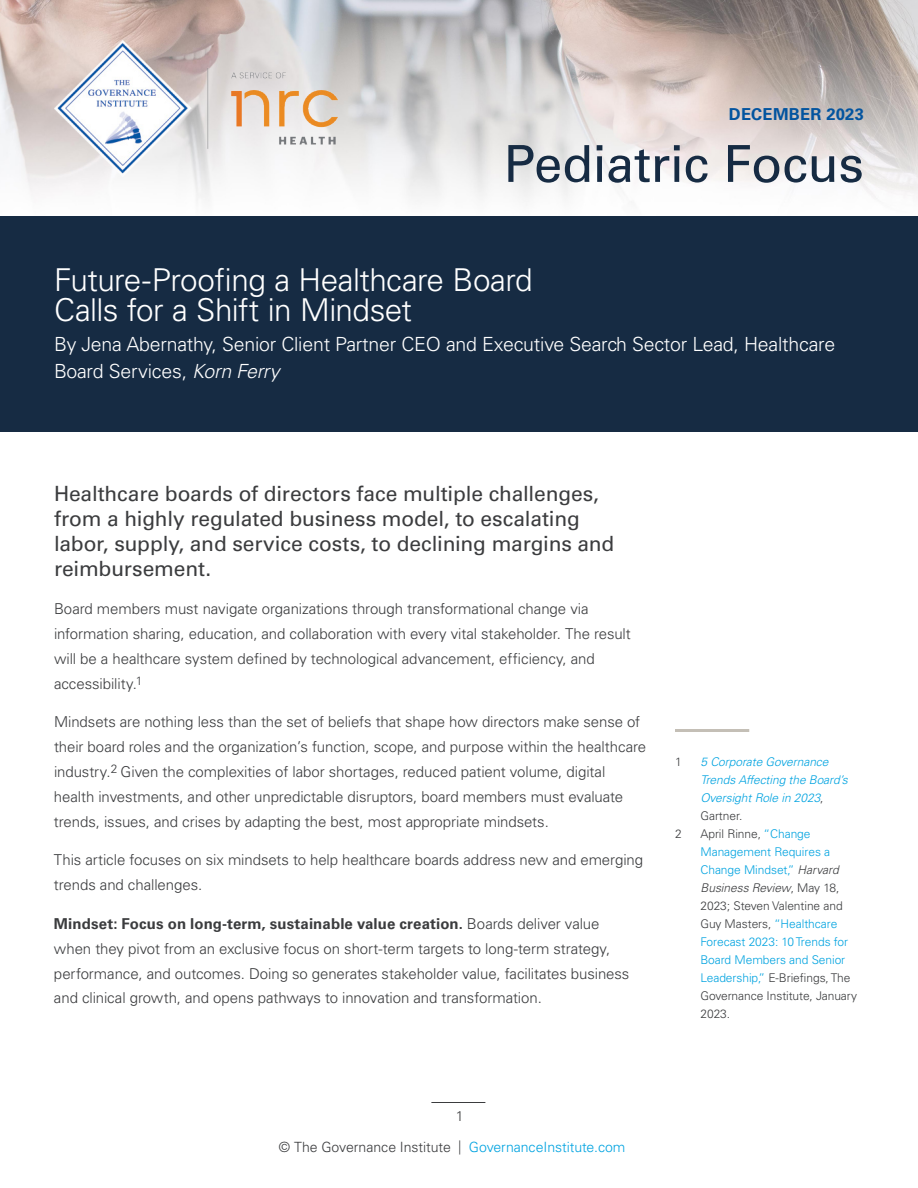
<style>
.page{position:relative;width:918px;height:1188px;background:#fff}
.page>*{position:absolute;margin:0;border:0;box-sizing:border-box;transform-origin:0 0}
.t1{font:51px "Univers LT Std";letter-spacing:-.01em;color:#162b43}
.t2{font:300 31.5px/30px "Univers LT Std";letter-spacing:-.02em;color:#fff}
.t3{font:21px/24.9px "Univers LT Std";letter-spacing:-.005em;color:#3b3c3e}
.t4{font:300 19.5px/27px "Univers LT Std";letter-spacing:-.01em;color:#fff}
.t5{font:700 16.5px "Univers LT Std";letter-spacing:.02em;color:#03549f}
.t6{font:300 15px/24.9px "Univers LT Std";letter-spacing:-.005em;color:#3b3c3e}
.t7{font:300 14.1px/31px "Univers LT Std";letter-spacing:-.005em;color:#3b3c3e}
.t8{font:300 12px/18px "Univers LT Std";letter-spacing:-.005em;color:#00a3e0}
.t9{font:italic 300 12px/18px "Univers LT Std";letter-spacing:-.005em;color:#00a3e0}
.t10{font:300 12px "Univers LT Std";color:#3b3c3e}
.s1{font-style:italic}
.s2{font-weight:700}
.s3{font-style:normal;color:#3b3c3e}
.s4{color:#3b3c3e}
.s5{font-style:italic;color:#3b3c3e}
.s6{color:#00a3e0}
</style>
<div class="page">
<hr style="left:431px;top:1102px;width:54px;height:1px;background:#3b3c3e">
<div style="left:0;top:216px;width:918px;height:216px;background:#162b43"></div>
<hr style="left:675px;top:729px;width:74px;height:3px;background:#c4bfb6">
<img style="left:0;top:0;width:918px;height:201px">
<img style="left:54px;top:40px;width:284px;height:137px">
<p class="t5" style="left:729px;top:104px;width:137px">DECEMBER 2023</p>
<h1 class="t1" style="left:504px;top:134px;width:362px">Pediatric Focus</h1>
<h2 class="t2" style="left:54px;top:265px;width:480px">Future-Proofing a Healthcare Board<br>Calls for a Shift in Mindset</h2>
<h3 class="t4" style="left:54px;top:331px;width:783px">By Jena Abernathy, Senior Client Partner CEO and Executive Search Sector Lead, Healthcare<br>Board Services, <span class="s1">Korn Ferry</span></h3>
<h3 class="t3" style="left:54px;top:481px;width:562px">Healthcare boards of directors face multiple challenges, from a highly regulated business model, to escalating labor, supply, and service costs, to declining margins and reimbursement.</h3>
<p class="t6" style="left:54px;top:597px;width:578px">Board members must navigate organizations through transformational change via information sharing, education, and collaboration with every vital stakeholder. The result will be a healthcare system defined by technological advancement, efficiency, and accessibility.<sup>1</sup></p>
<p class="t6" style="left:54px;top:710px;width:594px">Mindsets are nothing less than the set of beliefs that shape how directors make sense of their board roles and the organization’s function, scope, and purpose within the healthcare industry.<sup>2</sup> Given the complexities of labor shortages, reduced patient volume, digital health investments, and other unpredictable disruptors, board members must evaluate trends, issues, and crises by adapting the best, most appropriate mindsets.</p>
<p class="t6" style="left:54px;top:848px;width:591px">This article focuses on six mindsets to help healthcare boards address new and emerging trends and challenges.</p>
<p class="t6" style="left:54px;top:911px;width:577px"><span class="s2">Mindset: Focus on long-term, sustainable value creation.</span> Boards deliver value when they pivot from an exclusive focus on short-term targets to long-term strategy, performance, and outcomes. Doing so generates stakeholder value, facilitates business and clinical growth, and opens pathways to innovation and transformation.</p>
<p class="t10" style="left:675px;top:755px;width:8px">1</p>
<p class="t9" style="left:700px;top:753px;width:149px">5 Corporate Governance<br>Trends Affecting the Board’s<br>Oversight Role in 2023<span class="s3">,<br>Gartner.</span></p>
<p class="t10" style="left:675px;top:827px;width:8px">2</p>
<p class="t8" style="left:700px;top:825px;width:158px"><span class="s4">April Rinne,</span> “Change<br>Management Requires a<br>Change Mindset,” <span class="s5">Harvard<br>Business Review</span><span class="s4">, May 18,<br>2023; Steven Valentine and<br>Guy Masters,</span> “Healthcare<br>Forecast 2023: 10 Trends for<br>Board Members and Senior<br>Leadership,” <span class="s4">E-Briefings, The<br>Governance Institute, January<br>2023.</span></p>
<p class="t7" style="left:279px;top:1101px;width:348px;text-indent:177px">1<br>© The Governance Institute | <span class="s6">GovernanceInstitute.com</span></p>
</div>
